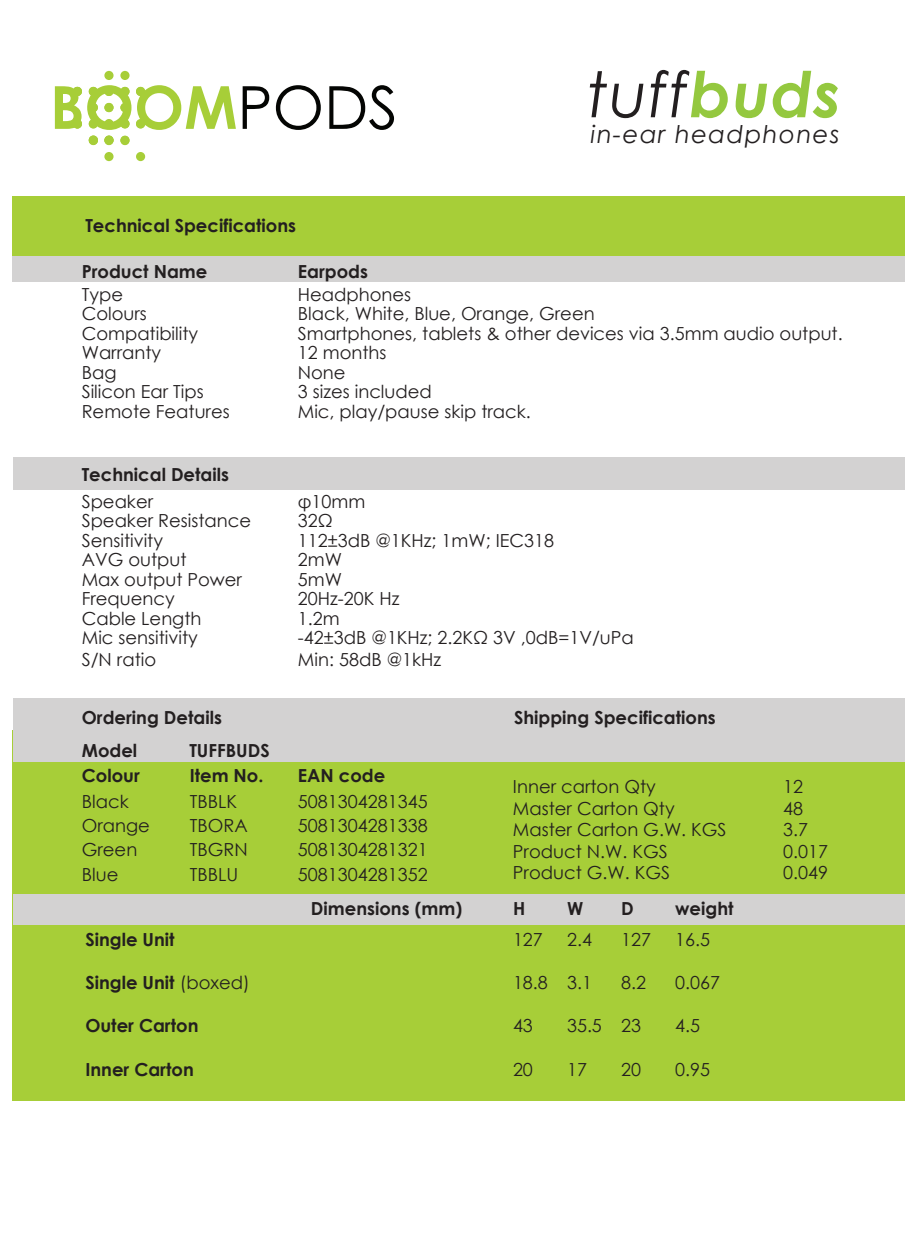
<style>
.page{position:relative;width:919px;height:1259px;background:#fff}
.page>*{position:absolute;margin:0;border:0;box-sizing:border-box;transform-origin:0 0}
.t1{font:italic 63.15px "Century Gothic";color:#231f20}
.t2{font:italic 24.45px "Century Gothic";letter-spacing:.055em;color:#231f20}
.t3{font:18px "Century Gothic";color:#231f20}
.t4{font:700 18px "Century Gothic";color:#231f20}
.s1{font-weight:700;color:#94c83f}
.s2{font-weight:400}
</style>
<div class="page">
<div style="left:13px;top:730px;width:891px;height:371px;background:#a7ce38"></div>
<div style="left:13px;top:196px;width:891px;height:60px;background:#a7ce38"></div>
<div style="left:13px;top:256px;width:891px;height:26px;background:#d3d2d2"></div>
<div style="left:13px;top:894px;width:891px;height:31px;background:#d3d2d2"></div>
<div style="left:13px;top:698px;width:891px;height:64px;background:#d3d2d2"></div>
<div style="left:13px;top:458px;width:891px;height:32px;background:#d3d2d2"></div>
<svg style="left:55px;top:85px;width:76px;height:45px"></svg>
<svg style="left:137px;top:85px;width:99px;height:45px"></svg>
<svg style="left:243px;top:86px;width:26px;height:43px"></svg>
<svg style="left:276px;top:85px;width:45px;height:45px"></svg>
<svg style="left:329px;top:85px;width:66px;height:45px"></svg>
<div style="left:104px;top:71px;width:9px;height:9px;background:#a7ce38;border-radius:50%"></div>
<div style="left:120px;top:71px;width:9px;height:9px;background:#a7ce38;border-radius:50%"></div>
<div style="left:89px;top:87px;width:9px;height:9px;background:#a7ce38;border-radius:50%"></div>
<div style="left:104px;top:87px;width:9px;height:9px;background:#a7ce38;border-radius:50%"></div>
<div style="left:120px;top:87px;width:9px;height:9px;background:#a7ce38;border-radius:50%"></div>
<div style="left:136px;top:87px;width:9px;height:9px;background:#a7ce38;border-radius:50%"></div>
<div style="left:73px;top:87px;width:9px;height:9px;background:#a7ce38;border-radius:50%"></div>
<div style="left:89px;top:103px;width:9px;height:9px;background:#a7ce38;border-radius:50%"></div>
<div style="left:104px;top:103px;width:9px;height:9px;background:#a7ce38;border-radius:50%"></div>
<div style="left:120px;top:103px;width:9px;height:9px;background:#a7ce38;border-radius:50%"></div>
<div style="left:120px;top:119px;width:9px;height:9px;background:#a7ce38;border-radius:50%"></div>
<div style="left:89px;top:119px;width:9px;height:10px;background:#a7ce38;border-radius:50%"></div>
<div style="left:104px;top:119px;width:9px;height:10px;background:#a7ce38;border-radius:50%"></div>
<div style="left:120px;top:119px;width:9px;height:10px;background:#a7ce38;border-radius:50%"></div>
<div style="left:136px;top:119px;width:9px;height:10px;background:#a7ce38;border-radius:50%"></div>
<div style="left:89px;top:136px;width:9px;height:9px;background:#a7ce38;border-radius:50%"></div>
<div style="left:104px;top:136px;width:9px;height:9px;background:#a7ce38;border-radius:50%"></div>
<div style="left:120px;top:136px;width:9px;height:9px;background:#a7ce38;border-radius:50%"></div>
<div style="left:104px;top:152px;width:9px;height:9px;background:#a7ce38;border-radius:50%"></div>
<div style="left:136px;top:152px;width:9px;height:9px;background:#a7ce38;border-radius:50%"></div>
<div style="left:73px;top:119px;width:9px;height:10px;background:#a7ce38;border-radius:50%"></div>
<p class="t4" style="left:85px;top:212px;width:212px">Technical Specifications</p>
<h1 class="t1" style="left:586px;top:50px;width:256px">tuff<span class="s1">buds</span></h1>
<h2 class="t2" style="left:590px;top:117px;width:250px">in-ear headphones</h2>
<p class="t4" style="left:82px;top:258px;width:127px">Product Name</p>
<p class="t4" style="left:298px;top:258px;width:72px">Earpods</p>
<p class="t3" style="left:82px;top:282px;width:43px">Type</p>
<p class="t3" style="left:298px;top:282px;width:115px">Headphones</p>
<p class="t3" style="left:82px;top:301px;width:67px">Colours</p>
<p class="t3" style="left:298px;top:301px;width:298px">Black, White, Blue, Orange, Green</p>
<p class="t3" style="left:82px;top:321px;width:118px">Compatibility</p>
<p class="t3" style="left:298px;top:321px;width:546px">Smartphones, tablets &amp; other devices via 3.5mm audio output.</p>
<p class="t3" style="left:82px;top:340px;width:81px">Warranty</p>
<p class="t3" style="left:298px;top:340px;width:90px">12 months</p>
<p class="t3" style="left:82px;top:360px;width:36px">Bag</p>
<p class="t3" style="left:298px;top:360px;width:49px">None</p>
<p class="t3" style="left:82px;top:379px;width:124px">Silicon Ear Tips</p>
<p class="t3" style="left:298px;top:379px;width:135px">3 sizes included</p>
<p class="t3" style="left:82px;top:399px;width:149px">Remote Features</p>
<p class="t3" style="left:298px;top:399px;width:234px">Mic, play/pause skip track.</p>
<p class="t4" style="left:82px;top:460px;width:149px">Technical Details</p>
<p class="t3" style="left:82px;top:489px;width:73px">Speaker</p>
<p class="t3" style="left:298px;top:489px;width:69px">φ10mm</p>
<p class="t3" style="left:82px;top:508px;width:171px">Speaker Resistance</p>
<p class="t3" style="left:298px;top:508px;width:36px">32Ω</p>
<p class="t3" style="left:82px;top:528px;width:83px">Sensitivity</p>
<p class="t3" style="left:298px;top:528px;width:257px">112±3dB @1KHz; 1mW; IEC318</p>
<p class="t3" style="left:82px;top:547px;width:106px">AVG output</p>
<p class="t3" style="left:298px;top:547px;width:46px">2mW</p>
<p class="t3" style="left:82px;top:567px;width:162px">Max output Power</p>
<p class="t3" style="left:298px;top:567px;width:46px">5mW</p>
<p class="t3" style="left:82px;top:586px;width:95px">Frequency</p>
<p class="t3" style="left:298px;top:586px;width:103px">20Hz-20K Hz</p>
<p class="t3" style="left:82px;top:606px;width:121px">Cable Length</p>
<p class="t3" style="left:298px;top:606px;width:43px">1.2m</p>
<p class="t3" style="left:82px;top:625px;width:118px">Mic sensitivity</p>
<p class="t3" style="left:298px;top:625px;width:337px">-42±3dB @1KHz; 2.2KΩ 3V ,0dB=1V/uPa</p>
<p class="t3" style="left:82px;top:647px;width:76px">S/N ratio</p>
<p class="t3" style="left:298px;top:647px;width:145px">Min: 58dB @1kHz</p>
<p class="t4" style="left:82px;top:704px;width:142px">Ordering Details</p>
<p class="t4" style="left:514px;top:704px;width:203px">Shipping Specifications</p>
<p class="t4" style="left:82px;top:737px;width:57px">Model</p>
<p class="t4" style="left:189px;top:737px;width:82px">TUFFBUDS</p>
<p class="t4" style="left:82px;top:762px;width:59px">Colour</p>
<p class="t4" style="left:190px;top:762px;width:75px">Item No.</p>
<p class="t4" style="left:298px;top:762px;width:89px">EAN code</p>
<p class="t3" style="left:82px;top:789px;width:48px">Black</p>
<p class="t3" style="left:190px;top:789px;width:49px">TBBLK</p>
<p class="t3" style="left:298px;top:789px;width:131px">5081304281345</p>
<p class="t3" style="left:82px;top:813px;width:70px">Orange</p>
<p class="t3" style="left:190px;top:813px;width:59px">TBORA</p>
<p class="t3" style="left:298px;top:813px;width:131px">5081304281338</p>
<p class="t3" style="left:82px;top:837px;width:57px">Green</p>
<p class="t3" style="left:190px;top:837px;width:59px">TBGRN</p>
<p class="t3" style="left:298px;top:837px;width:131px">5081304281321</p>
<p class="t3" style="left:82px;top:862px;width:38px">Blue</p>
<p class="t3" style="left:190px;top:862px;width:50px">TBBLU</p>
<p class="t3" style="left:298px;top:862px;width:131px">5081304281352</p>
<p class="t4" style="left:311px;top:895px;width:153px">Dimensions (mm)</p>
<p class="t4" style="left:513px;top:895px;width:14px">H</p>
<p class="t4" style="left:567px;top:895px;width:18px">W</p>
<p class="t4" style="left:621px;top:895px;width:14px">D</p>
<p class="t4" style="left:675px;top:895px;width:60px">weight</p>
<p class="t4" style="left:85px;top:925px;width:91px">Single Unit</p>
<p class="t4" style="left:85px;top:969px;width:166px">Single Unit <span class="s2">(boxed)</span></p>
<p class="t4" style="left:85px;top:1012px;width:115px">Outer Carton</p>
<p class="t4" style="left:85px;top:1055px;width:110px">Inner Carton</p>
<p class="t3" style="left:513px;top:774px;width:144px">Inner carton Qty</p>
<p class="t3" style="left:783px;top:774px;width:21px">12</p>
<p class="t3" style="left:513px;top:795px;width:163px">Master Carton Qty</p>
<p class="t3" style="left:783px;top:795px;width:21px">48</p>
<p class="t3" style="left:513px;top:817px;width:215px">Master Carton G.W. KGS</p>
<p class="t3" style="left:783px;top:817px;width:26px">3.7</p>
<p class="t3" style="left:513px;top:838px;width:156px">Product N.W. KGS</p>
<p class="t3" style="left:783px;top:838px;width:46px">0.017</p>
<p class="t3" style="left:513px;top:860px;width:159px">Product G.W. KGS</p>
<p class="t3" style="left:783px;top:860px;width:46px">0.049</p>
<p class="t3" style="left:513px;top:927px;width:31px">127</p>
<p class="t3" style="left:567px;top:927px;width:26px">2.4</p>
<p class="t3" style="left:621px;top:927px;width:31px">127</p>
<p class="t3" style="left:675px;top:927px;width:36px">16.5</p>
<p class="t3" style="left:513px;top:970px;width:80px">18.8 3.1</p>
<p class="t3" style="left:621px;top:970px;width:26px">8.2</p>
<p class="t3" style="left:675px;top:970px;width:46px">0.067</p>
<p class="t3" style="left:513px;top:1013px;width:21px">43</p>
<p class="t3" style="left:567px;top:1013px;width:75px">35.5 23</p>
<p class="t3" style="left:675px;top:1013px;width:26px">4.5</p>
<p class="t3" style="left:513px;top:1056px;width:21px">20</p>
<p class="t3" style="left:567px;top:1056px;width:21px">17</p>
<p class="t3" style="left:621px;top:1056px;width:21px">20</p>
<p class="t3" style="left:675px;top:1056px;width:36px">0.95</p>
</div>
